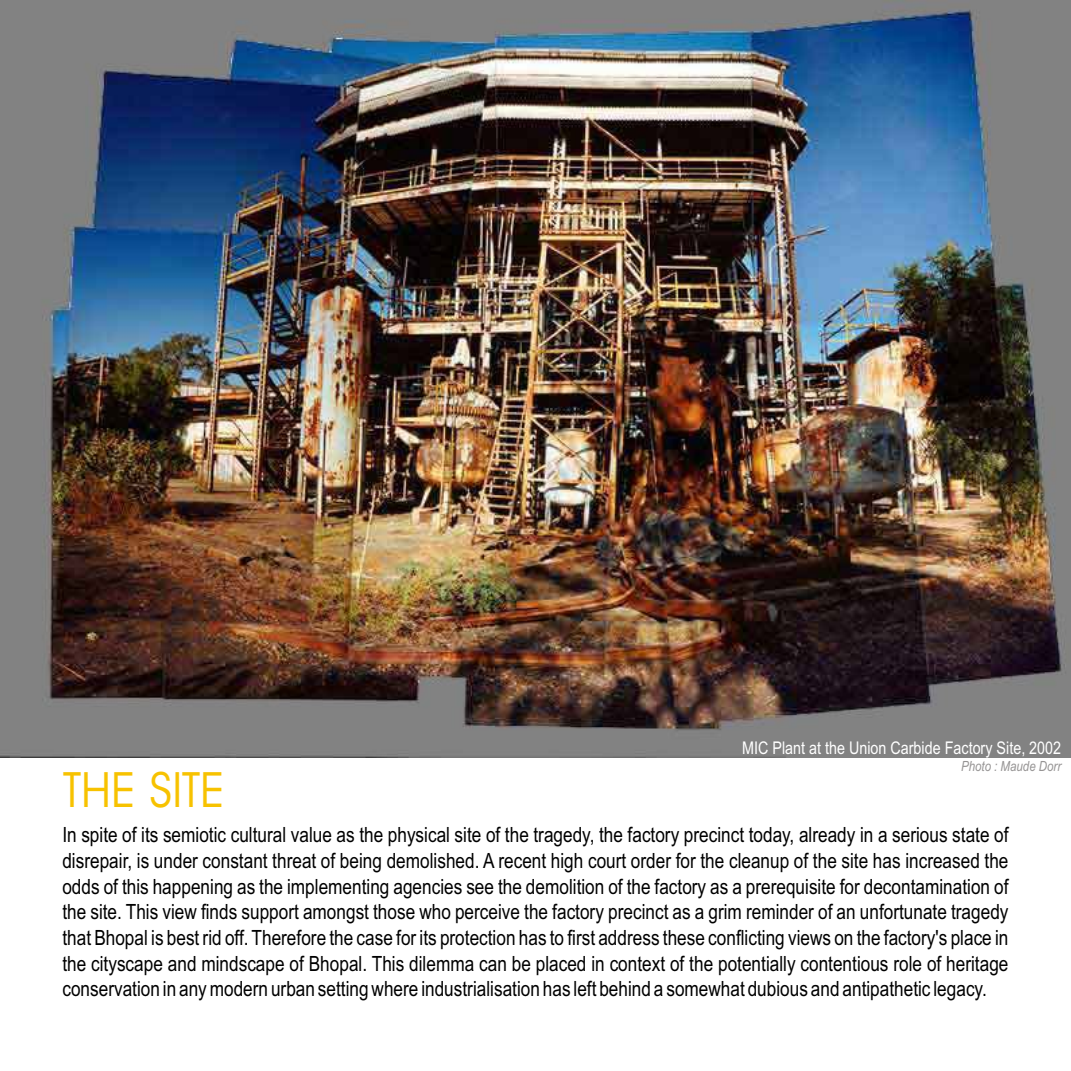
<style>
.page{position:relative;width:1071px;height:1071px;background:#fff}
.page>*{position:absolute;margin:0;border:0;box-sizing:border-box;transform-origin:0 0}
.t1{font:49px "Avant Garde Bk BT";color:#f7c200}
.t2{font:21px/25.6px "Arial Narrow";color:#000;text-align:justify}
.t3{font:17.5px "Arial Narrow";color:#fff}
.t4{font:italic 14px "Arial Narrow";color:#969494}
</style>
<div class="page">
<img style="left:0;top:0;width:1071px;height:757px">
<p class="t3" style="left:742px;top:742px;width:321px">MIC Plant at the Union Carbide Factory Site, 2002</p>
<p class="t4" style="left:961px;top:761px;width:102px">Photo : Maude Dorr</p>
<h1 class="t1" style="left:63px;top:770px;width:163px">THE SITE</h1>
<p class="t2" style="left:62px;top:824px;width:948px">In spite of its semiotic cultural value as the physical site of the tragedy, the factory precinct today, already in a serious state of disrepair, is under constant threat of being demolished. A recent high court order for the cleanup of the site has increased the odds of this happening as the implementing agencies see the demolition of the factory as a prerequisite for decontamination of the site. This view finds support amongst those who perceive the factory precinct as a grim reminder of an unfortunate tragedy that Bhopal is best rid off. Therefore the case for its protection has to first address these conflicting views on the factory's place in the cityscape and mindscape of Bhopal. This dilemma can be placed in context of the potentially contentious role of heritage conservation in any modern urban setting where industrialisation has left behind a somewhat dubious and antipathetic legacy.</p>
</div>
